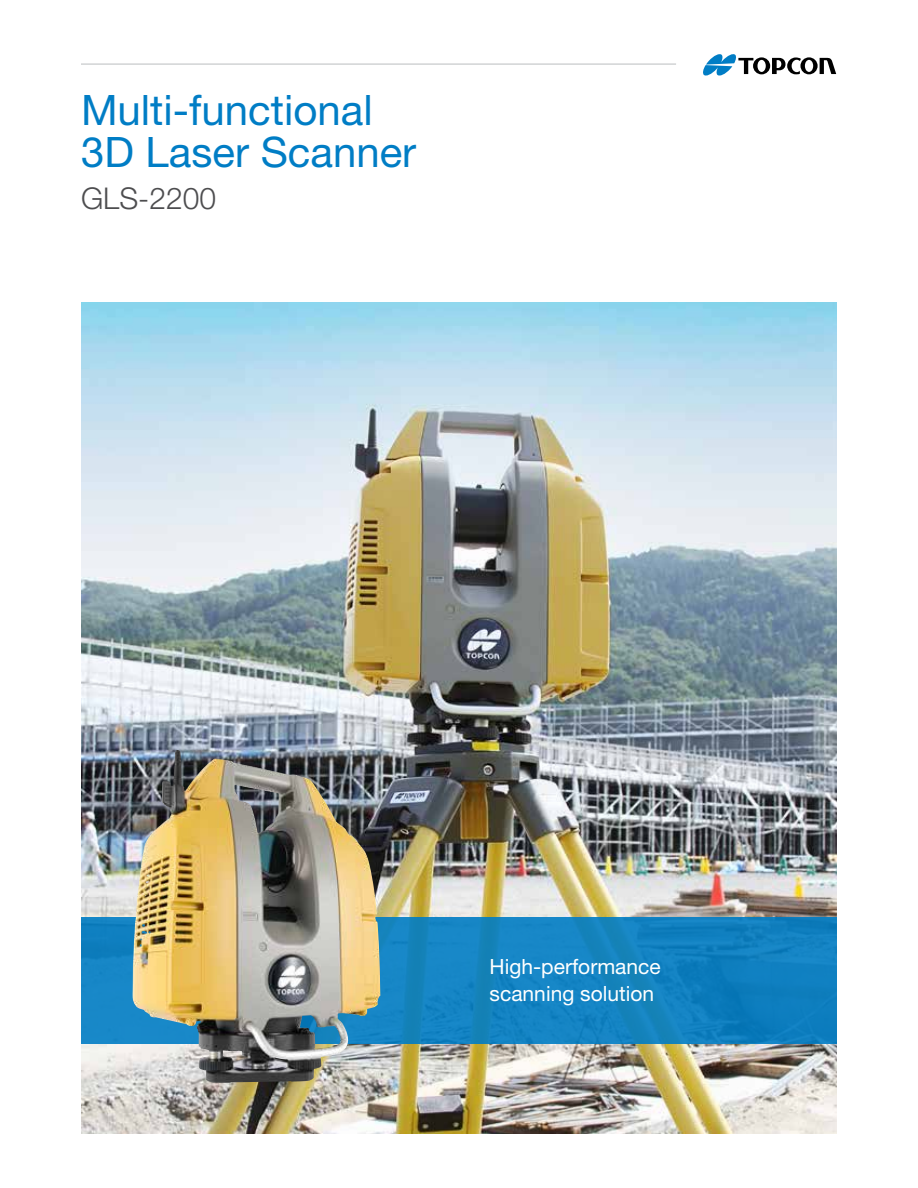
<style>
.page{position:relative;width:918px;height:1188px;background:#fff}
.page>*{position:absolute;margin:0;border:0;box-sizing:border-box;transform-origin:0 0}
.t1{font:42px/42px "Helvetica Neue LTW1 G";color:#007dc5}
.t2{font:300 30px "Helvetica Neue LTW1 G";color:#4d4d4f}
.t3{font:21px/27px "Helvetica Neue LTW1 G";color:#fff}
</style>
<div class="page">
<hr style="left:81px;top:63px;width:595px;height:2px;background:#d1d3d4">
<svg style="left:703px;top:54px;width:133px;height:22px"></svg>
<img style="left:81px;top:302px;width:756px;height:832px">
<svg style="left:81px;top:917px;width:756px;height:127px;background:#2187be"></svg>
<img style="left:132px;top:750px;width:199px;height:333px">
<h1 class="t1" style="left:81px;top:89px;width:337px">Multi-functional<br>3D Laser Scanner</h1>
<h2 class="t2" style="left:81px;top:180px;width:137px">GLS-2200</h2>
<p class="t3" style="left:490px;top:953px;width:173px">High-performance scanning solution</p>
</div>
